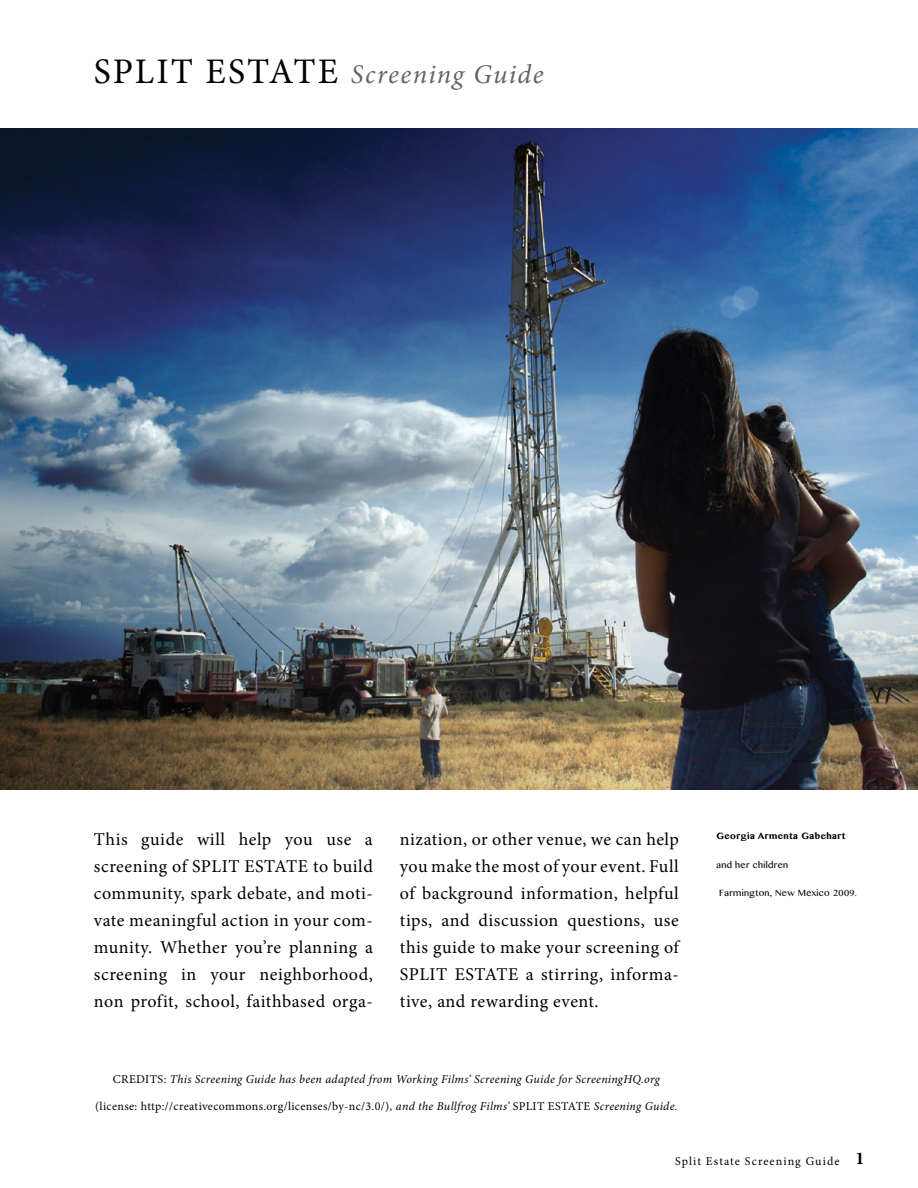
<style>
.page{position:relative;width:918px;height:1188px;background:#fff}
.page>*{position:absolute;margin:0;border:0;box-sizing:border-box;transform-origin:0 0}
.t1{font:italic 27px "Minion Pro";letter-spacing:.05em;color:#636466}
.t2{font:18px/27px "Minion Pro";letter-spacing:.025em;color:#000;text-align:justify}
.t3{font:12px "Minion Pro";letter-spacing:.03em;color:#000}
.t4{font:italic 12px "Minion Pro";letter-spacing:.02em;color:#000}
.t5{font:12px "Minion Pro";letter-spacing:.09em;color:#000}
.t6{font:9px "Myanmar MN";color:#000}
.t7{font:700 9px "Myanmar MN";color:#000}
.s1{font-style:normal;font-size:36px;color:#000}
.s2{font-style:normal}
.s3{font-style:italic}
.s4{font-weight:700;font-size:18px}
</style>
<div class="page">
<img style="left:0;top:128px;width:918px;height:662px">
<h1 class="t1" style="left:94px;top:56px;width:451px"><span class="s1">SPLIT ESTATE</span> Screening Guide</h1>
<p class="t2" style="left:94px;top:825px;width:281px">This guide will help you use a screening of SPLIT ESTATE to build community, spark debate, and moti&shy;vate meaningful action in your com&shy;munity. Whether you’re planning a screening in your neighborhood, non profit, school, faithbased orga-</p>
<p class="t2" style="left:400px;top:825px;width:281px">nization, or other venue, we can help you make the most of your event. Full of background information, helpful tips, and discussion questions, use this guide to make your screening of SPLIT ESTATE a stirring, informa&shy;tive, and rewarding event.</p>
<p class="t4" style="left:113px;top:1071px;width:549px"><span class="s2">CREDITS:</span> This Screening Guide has been adapted from Working Films’ Screening Guide for ScreeningHQ.org</p>
<p class="t3" style="left:95px;top:1098px;width:584px">(license: http://creativecommons.org/licenses/by-nc/3.0/)<span class="s3">, and the Bullfrog Films’</span> SPLIT ESTATE <span class="s3">Screening Guide.</span></p>
<p class="t7" style="left:716px;top:831px;width:131px">Georgia Armenta Gabehart</p>
<p class="t6" style="left:716px;top:859px;width:74px">and her children</p>
<p class="t6" style="left:719px;top:888px;width:139px">Farmington, New Mexico 2009.</p>
<p class="t5" style="left:675px;top:1153px;width:191px">Split Estate Screening Guide <span class="s4">1</span></p>
</div>
